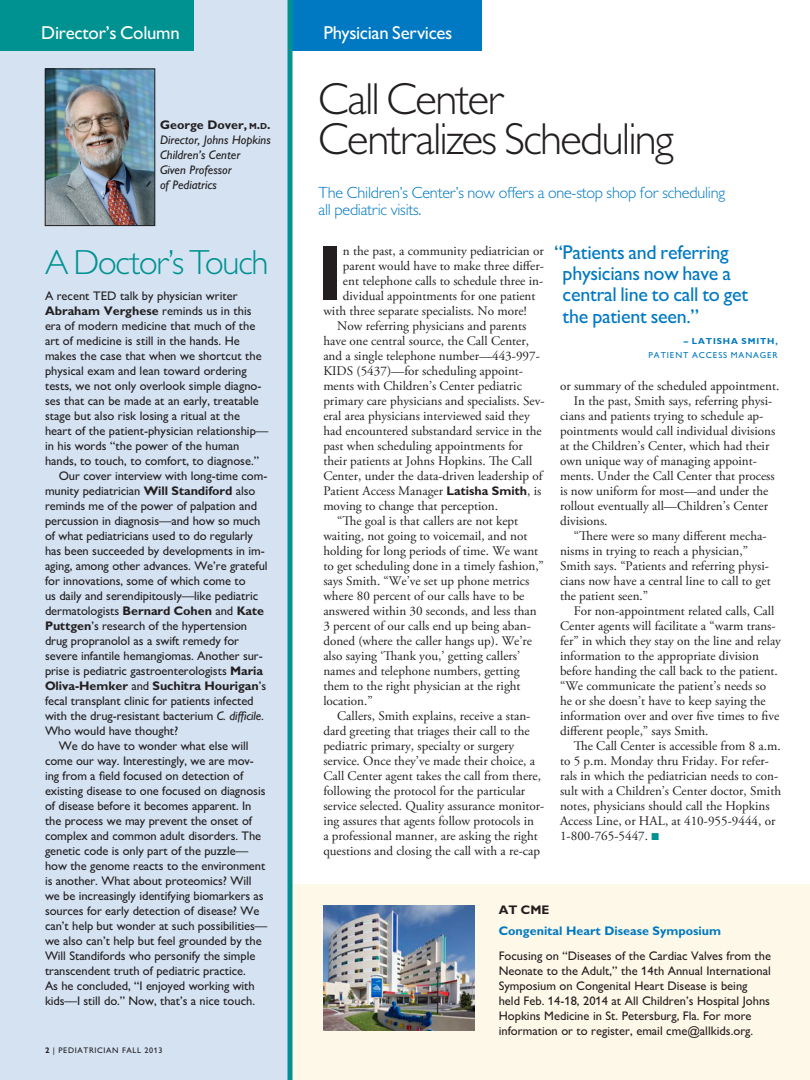
<style>
.page{position:relative;width:810px;height:1080px;background:#fff}
.page>*{position:absolute;margin:0;border:0;box-sizing:border-box;transform-origin:0 0}
.text__1_drop{font:700 79.12px "Gill Sans MT Std";color:#231f20}
._36_head_light{font:300 45px/40px "Gill Sans MT Std";letter-spacing:-.035em;color:#231f20}
._36_head{font:300 35px "Gill Sans MT Std";letter-spacing:-.03em;color:#009290}
.callout{font:500 20px/21.2px "Gill Sans MT Std";letter-spacing:-.015em;color:#0079c2}
.t1{font:500 18.75px "Gill Sans MT Std";letter-spacing:-.015em;color:#fff}
.deck{font:300 16.25px/17.5px "Gill Sans MT Std";letter-spacing:-.015em;color:#0079c2}
.text__2{font:13.12px/15px "Adobe Garamond Pro";color:#231f20}
.text__1_drop-2{font:13.12px "Adobe Garamond Pro";color:#231f20}
.sidebar__2{font:500 12.5px/15px "Gill Sans MT Std";letter-spacing:-.005em;color:#231f20}
.sidebar__1{font:500 12.5px/15px "Gill Sans MT Std";color:#231f20}
.sidebar__1-2{font:italic 500 12.5px/15px "Gill Sans MT Std";color:#231f20}
.sidebar__1-3{font:700 12.5px "Gill Sans MT Std";color:#0079c2}
.sidebar__1-4{font:700 12.5px "Gill Sans MT Std";color:#231f20}
.Callout_attrib{font:500 8.75px "Gill Sans MT Std";letter-spacing:.1em;color:#0079c2}
.Callout_attrib-2{font:700 8.75px "Gill Sans MT Std";letter-spacing:.1em;color:#0079c2}
.t2{font:500 8.12px "Gill Sans MT Std";letter-spacing:.075em;color:#231f20}
.s1{font-size:8.75px}
.s2{font-style:inherit}
.s3{font-family:"Gill Sans MT Std";font-weight:700;font-size:12.5px}
.s4{font-weight:700}
.s5{font-style:italic}
.s6{color:#009290}
</style>
<div class="page">
<div style="left:290px;top:885px;width:520px;height:195px;background:#fef8e8"></div>
<div style="left:0;top:0;width:288px;height:1080px;background:#d4e2f2"></div>
<div style="left:292px;top:0;width:190px;height:51px;background:#0079c2"></div>
<div style="left:0;top:0;width:193px;height:51px;background:#009290"></div>
<img style="left:47px;top:71px;width:106px;height:153px">
<div style="left:45px;top:69px;width:110px;height:157px;border:1px solid #231f20"></div>
<hr style="left:288px;top:0;width:4px;height:1080px;background:#009290">
<img style="left:324px;top:905px;width:151px;height:125px">
<p class="t1" style="left:41px;top:22px;width:140px">Director’s Column</p>
<p class="t1" style="left:323px;top:22px;width:131px">Physician Services</p>
<p class="sidebar__1-4" style="left:160px;top:117px;width:112px">George Dover, <span class="s1">m</span><span class="s2">.</span><span class="s1">d</span><span class="s2">.</span></p>
<p class="sidebar__1-2" style="left:160px;top:132px;width:112px">Director, Johns Hopkins<br>Children’s Center</p>
<p class="sidebar__1-2" style="left:160px;top:162px;width:73px">Given Professor of Pediatrics</p>
<p class="_36_head_light" style="left:319px;top:79px;width:357px">Call Center<br>Centralizes Scheduling</p>
<p class="deck" style="left:319px;top:183px;width:408px">The Children’s Center’s now offers a one-stop shop for scheduling all pediatric visits.</p>
<p class="callout" style="left:563px;top:241px;width:187px;text-indent:-8px">“Patients and referring physicians now have a central line to call to get the patient seen.”</p>
<p class="Callout_attrib-2" style="left:684px;top:335px;width:95px">– LATISHA SMITH,</p>
<p class="Callout_attrib" style="left:649px;top:349px;width:131px">PATIENT ACCESS MANAGER</p>
<p class="_36_head" style="left:45px;top:241px;width:225px">A Doctor’s Touch</p>
<p class="text__1_drop" style="left:317px;top:224px;width:27px">I</p>
<p class="text__1_drop-2" style="left:343px;top:243px;width:202px">n the past, a community pediatrician or</p>
<p class="text__1_drop-2" style="left:343px;top:258px;width:202px">parent would have to make three differ-</p>
<p class="text__1_drop-2" style="left:343px;top:273px;width:202px">ent telephone calls to schedule three in-</p>
<p class="text__1_drop-2" style="left:343px;top:288px;width:194px">dividual appointments for one patient</p>
<p class="text__1_drop-2" style="left:323px;top:303px;width:205px">with three separate specialists. No more!</p>
<p class="text__2" style="left:323px;top:319px;width:223px;text-indent:14px">Now referring physicians and parents have one central source, the Call Center, and a single telephone number—443-997- KIDS (5437)—for scheduling appoint&shy;ments with Children’s Center pediatric primary care physicians and specialists. Sev&shy;eral area physicians interviewed said they had encountered substandard service in the past when scheduling appointments for their patients at Johns Hopkins. The Call Center, under the data-driven leadership of Patient Access Manager <span class="s3">Latisha Smith</span>, is moving to change that perception.</p>
<p class="text__2" style="left:323px;top:514px;width:222px;text-indent:14px">“The goal is that callers are not kept waiting, not going to voicemail, and not holding for long periods of time. We want to get scheduling done in a timely fashion,” says Smith. “We’ve set up phone metrics where 80 percent of our calls have to be answered within 30 seconds, and less than 3 percent of our calls end up being aban&shy;doned (where the caller hangs up). We’re also saying ‘Thank you,’ getting callers’ names and telephone numbers, getting them to the right physician at the right location.”</p>
<p class="text__2" style="left:323px;top:709px;width:223px;text-indent:14px">Callers, Smith explains, receive a stan&shy;dard greeting that triages their call to the pediatric primary, specialty or surgery service. Once they’ve made their choice, a Call Center agent takes the call from there, following the protocol for the particular service selected. Quality assurance monitor&shy;ing assures that agents follow protocols in<br>a professional manner, are asking the right questions and closing the call with a re-cap</p>
<p class="sidebar__1" style="left:45px;top:288px;width:225px">A recent TED talk by physician writer <span class="s4">Abraham Verghese</span> reminds us in this era of modern medicine that much of the art of medicine is still in the hands. He makes the case that when we shortcut the physical exam and lean toward ordering tests, we not only overlook simple diagno&shy;ses that can be made at an early, treatable stage but also risk losing a ritual at the heart of the patient-physician relationship— in his words “the power of the human hands, to touch, to comfort, to diagnose.”</p>
<p class="sidebar__2" style="left:45px;top:468px;width:224px;text-indent:14px">Our cover interview with long-time com&shy;munity pediatrician <span class="s4">Will Standiford</span> also reminds me of the power of palpation and percussion in diagnosis—and how so much of what pediatricians used to do regularly has been succeeded by developments in im&shy;aging, among other advances. We’re grateful for innovations, some of which come to<br>us daily and serendipitously—like pediatric dermatologists <span class="s4">Bernard Cohen</span> and <span class="s4">Kate Puttgen</span>’s research of the hypertension drug propranolol as a swift remedy for severe infantile hemangiomas. Another sur&shy;prise is pediatric gastroenterologists <span class="s4">Maria Oliva-Hemker</span> and <span class="s4">Suchitra Hourigan</span>’s fecal transplant clinic for patients infected with the drug-resistant bacterium <span class="s5">C. difficile</span>.<br>Who would have thought?</p>
<p class="sidebar__2" style="left:45px;top:738px;width:224px;text-indent:14px">We do have to wonder what else will come our way. Interestingly, we are mov&shy;ing from a field focused on detection of existing disease to one focused on diagnosis of disease before it becomes apparent. In the process we may prevent the onset of complex and common adult disorders. The genetic code is only part of the puzzle— how the genome reacts to the environment is another. What about proteomics? Will we be increasingly identifying biomarkers as sources for early detection of disease? We can’t help but wonder at such possibilities— we also can’t help but feel grounded by the Will Standifords who personify the simple transcendent truth of pediatric practice.<br>As he concluded, “I enjoyed working with kids—I still do.” Now, that’s a nice touch.</p>
<p class="text__2" style="left:560px;top:379px;width:221px">or summary of the scheduled appointment.</p>
<p class="text__2" style="left:560px;top:394px;width:217px;text-indent:14px">In the past, Smith says, referring physi&shy;cians and patients trying to schedule ap&shy;pointments would call individual divisions at the Children’s Center, which had their own unique way of managing appoint&shy;ments. Under the Call Center that process is now uniform for most—and under the rollout eventually all—Children’s Center divisions.</p>
<p class="text__2" style="left:560px;top:529px;width:212px;text-indent:14px">“There were so many different mecha&shy;nisms in trying to reach a physician,” Smith says. “Patients and referring physi&shy;cians now have a central line to call to get the patient seen.”</p>
<p class="text__2" style="left:560px;top:604px;width:222px;text-indent:14px">For non-appointment related calls, Call Center agents will facilitate a “warm trans&shy;fer” in which they stay on the line and relay information to the appropriate division before handing the call back to the patient. “We communicate the patient’s needs so he or she doesn’t have to keep saying the information over and over five times to five different people,” says Smith.</p>
<p class="text__2" style="left:560px;top:739px;width:223px;text-indent:14px">The Call Center is accessible from 8 a.m. to 5 p.m. Monday thru Friday. For refer&shy;rals in which the pediatrician needs to con&shy;sult with a Children’s Center doctor, Smith notes, physicians should call the Hopkins Access Line, or HAL, at 410-955-9444, or 1-800-765-5447. <span class="s6">■</span></p>
<p class="sidebar__1-4" style="left:499px;top:902px;width:52px">AT CME</p>
<p class="sidebar__1-3" style="left:499px;top:923px;width:224px">Congenital Heart Disease Symposium</p>
<p class="sidebar__1" style="left:499px;top:948px;width:274px">Focusing on “Diseases of the Cardiac Valves from the Neonate to the Adult,” the 14th Annual International Symposium on Congenital Heart Disease is being held Feb. 14-18, 2014 at All Children’s Hospital Johns Hopkins Medicine in St. Petersburg, Fla. For more information or to register, email cme@allkids.org.</p>
<p class="t2" style="left:45px;top:1045px;width:119px"><span class="s4">2</span> | PEDIATRICIAN FALL 2013</p>
</div>
